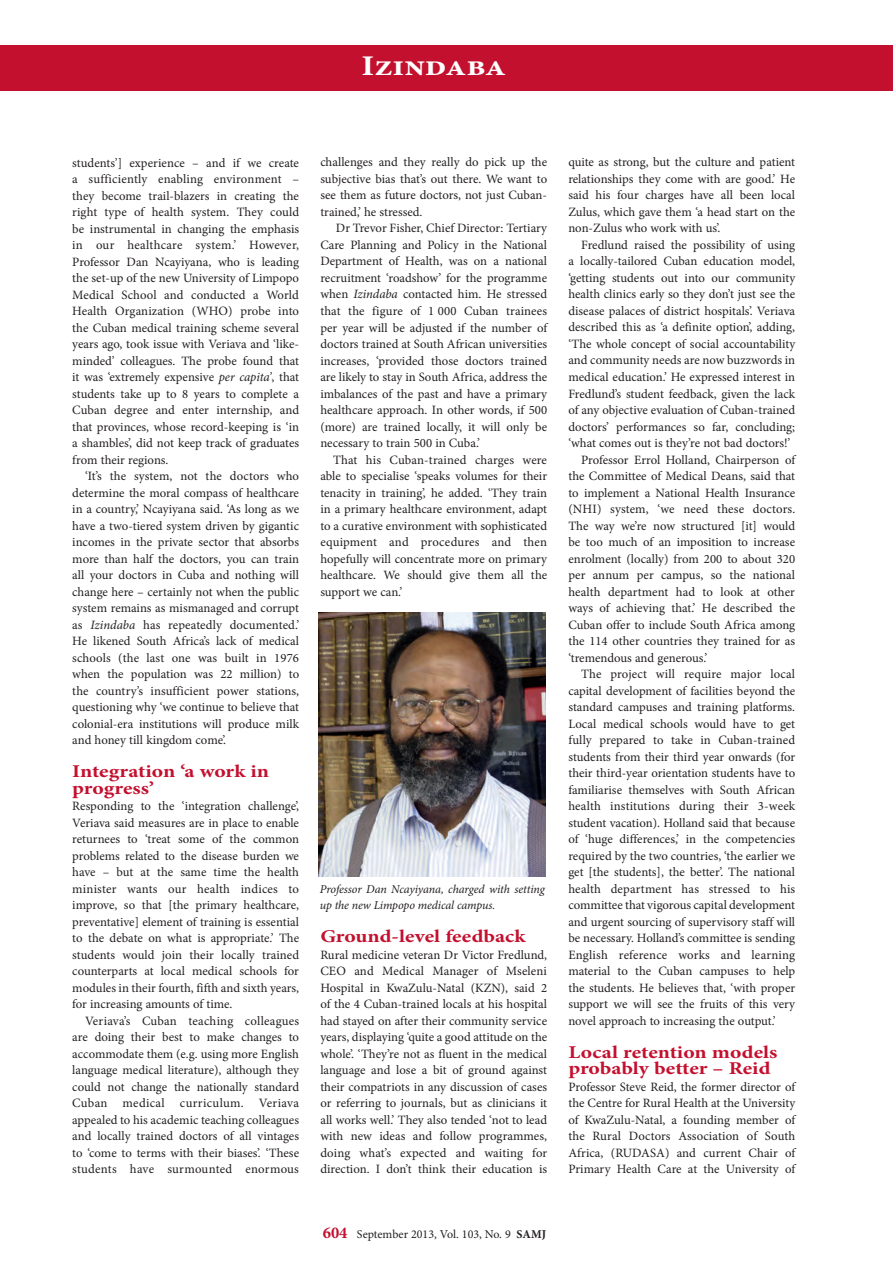
<style>
.page{position:relative;width:893px;height:1263px;background:#fff}
.page>*{position:absolute;margin:0;border:0;box-sizing:border-box;transform-origin:0 0}
.t1{font:700 28.5px "Minion Pro";color:#fff;scale:1.2 1}
.B_HEAD{font:700 18px/16.5px "Minion Pro";letter-spacing:-.005em;color:#c3102f;scale:1.2 1}
.BODY_TEXT_INDENT{font:12.75px/16.5px "Minion Pro";color:#231f20;text-align:justify}
.BODY_TEXT_1ST_PARAGR{font:12.75px/16.5px "Minion Pro";color:#231f20;text-align:justify}
.CAPTIONS{font:italic 12px/16.5px "Minion Pro";letter-spacing:-.01em;color:#231f20}
.t2{font:12px "Minion Pro";color:#231f20}
.s1{font-style:italic}
.s2{font-weight:700;font-size:16.5px;color:#c3102f}
.s3{font-weight:700}
</style>
<div class="page">
<div style="left:0;top:45px;width:893px;height:45px;background:#c3102f"></div>
<img style="left:319px;top:612px;width:227px;height:264px">
<p class="t1" style="left:361px;top:46px;width:122px">Izindaba</p>
<p class="BODY_TEXT_INDENT" style="left:72px;top:154px;width:228px">students’] experience – and if we create a sufficiently enabling environment – they become trail-blazers in creating the right type of health system. They could be instrumental in changing the emphasis in our healthcare system.’ However, Professor Dan Ncayiyana, who is leading the set-up of the new University of Limpopo Medical School and conducted a World Health Organization (WHO) probe into the Cuban medical training scheme several years ago, took issue with Veriava and ‘like&shy;minded’ colleagues. The probe found that it was ‘extremely expensive <span class="s1">per capita’</span>, that students take up to 8 years to complete a Cuban degree and enter internship, and that provinces, whose record-keeping is ‘in a shambles’, did not keep track of graduates from their regions.</p>
<p class="BODY_TEXT_INDENT" style="left:72px;top:468px;width:228px;text-indent:13px">‘It’s the system, not the doctors who determine the moral compass of healthcare in a country,’ Ncayiyana said. ‘As long as we have a two-tiered system driven by gigantic incomes in the private sector that absorbs more than half the doctors, you can train all your doctors in Cuba and nothing will change here – certainly not when the public system remains as mismanaged and corrupt as <span class="s1">Izindaba</span> has repeatedly documented.’ He likened South Africa’s lack of medical schools (the last one was built in 1976 when the population was 22 million) to the country’s insufficient power stations, questioning why ‘we continue to believe that colonial-era institutions will produce milk and honey till kingdom come’.</p>
<h2 class="B_HEAD" style="left:72px;top:763px;width:166px">Integration ‘a work in progress’</h2>
<p class="BODY_TEXT_1ST_PARAGR" style="left:72px;top:798px;width:228px">Responding to the ‘integration challenge’, Veriava said measures are in place to enable returnees to ‘treat some of the common problems related to the disease burden we have – but at the same time the health minister wants our health indices to improve, so that [the primary healthcare, preventative] element of training is essential to the debate on what is appropriate.’ The students would join their locally trained counterparts at local medical schools for modules in their fourth, fifth and sixth years, for increasing amounts of time.</p>
<p class="BODY_TEXT_INDENT" style="left:72px;top:1012px;width:228px;text-indent:13px">Veriava’s Cuban teaching colleagues are doing their best to make changes to accommodate them (e.g. using more English language medical literature), although they could not change the nationally standard Cuban medical curriculum. Veriava appealed to his academic teaching colleagues and locally trained doctors of all vintages to ‘come to terms with their biases’. ‘These students have surmounted enormous</p>
<p class="BODY_TEXT_INDENT" style="left:320px;top:154px;width:228px">challenges and they really do pick up the subjective bias that’s out there. We want to see them as future doctors, not just Cuban&shy;trained,’ he stressed.</p>
<p class="BODY_TEXT_INDENT" style="left:320px;top:220px;width:228px;text-indent:16px">Dr Trevor Fisher, Chief Director: Tertiary Care Planning and Policy in the National Department of Health, was on a national recruitment ‘roadshow’ for the programme when <span class="s1">Izindaba</span> contacted him. He stressed that the figure of 1 000 Cuban trainees per year will be adjusted if the number of doctors trained at South African universities increases, ‘provided those doctors trained are likely to stay in South Africa, address the imbalances of the past and have a primary healthcare approach. In other words, if 500 (more) are trained locally, it will only be necessary to train 500 in Cuba.’</p>
<p class="BODY_TEXT_INDENT" style="left:320px;top:451px;width:228px;text-indent:13px">That his Cuban-trained charges were able to specialise ‘speaks volumes for their tenacity in training’, he added. ‘They train in a primary healthcare environment, adapt to a curative environment with sophisticated equipment and procedures and then hopefully will concentrate more on primary healthcare. We should give them all the support we can.’</p>
<p class="CAPTIONS" style="left:320px;top:880px;width:226px">Professor Dan Ncayiyana, charged with setting up the new Limpopo medical campus.</p>
<h2 class="B_HEAD" style="left:320px;top:928px;width:172px">Ground-level feedback</h2>
<p class="BODY_TEXT_1ST_PARAGR" style="left:320px;top:946px;width:228px">Rural medicine veteran Dr Victor Fredlund, CEO and Medical Manager of Mseleni Hospital in KwaZulu-Natal (KZN), said 2 of the 4 Cuban-trained locals at his hospital had stayed on after their community service years, displaying ‘quite a good attitude on the whole’. ‘They’re not as fluent in the medical language and lose a bit of ground against their compatriots in any discussion of cases or referring to journals, but as clinicians it all works well.’ They also tended ‘not to lead with new ideas and follow programmes, doing what’s expected and waiting for direction. I don’t think their education is</p>
<p class="BODY_TEXT_1ST_PARAGR" style="left:568px;top:154px;width:228px">quite as strong, but the culture and patient relationships they come with are good.’ He said his four charges have all been local Zulus, which gave them ‘a head start on the non-Zulus who work with us’.</p>
<p class="BODY_TEXT_INDENT" style="left:568px;top:237px;width:228px;text-indent:13px">Fredlund raised the possibility of using a locally-tailored Cuban education model, ‘getting students out into our community health clinics early so they don’t just see the disease palaces of district hospitals’. Veriava described this as ‘a definite option’, adding, ‘The whole concept of social accountability and community needs are now buzzwords in medical education.’ He expressed interest in Fredlund’s student feedback, given the lack of any objective evaluation of Cuban-trained doctors’ performances so far, concluding; ‘what comes out is they’re not bad doctors!’</p>
<p class="BODY_TEXT_INDENT" style="left:568px;top:451px;width:228px;text-indent:13px">Professor Errol Holland, Chairperson of the Committee of Medical Deans, said that to implement a National Health Insurance (NHI) system, ‘we need these doctors.<br>The way we’re now structured [it] would be too much of an imposition to increase enrolment (locally) from 200 to about 320 per annum per campus, so the national health department had to look at other ways of achieving that.’ He described the Cuban offer to include South Africa among the 114 other countries they trained for as ‘tremendous and generous.’</p>
<p class="BODY_TEXT_INDENT" style="left:568px;top:666px;width:228px;text-indent:13px">The project will require major local capital development of facilities beyond the standard campuses and training platforms.<br>Local medical schools would have to get fully prepared to take in Cuban-trained students from their third year onwards (for their third-year orientation students have to familiarise themselves with South African health institutions during their 3-week student vacation). Holland said that because of ‘huge differences,’ in the competencies required by the two countries, ‘the earlier we get [the students], the better’. The national health department has stressed to his committee that vigorous capital development and urgent sourcing of supervisory staff will be necessary. Holland’s committee is sending English reference works and learning material to the Cuban campuses to help the students. He believes that, ‘with proper support we will see the fruits of this very novel approach to increasing the output.’</p>
<h2 class="B_HEAD" style="left:568px;top:1043px;width:176px">Local retention models probably better – Reid</h2>
<p class="BODY_TEXT_1ST_PARAGR" style="left:568px;top:1078px;width:228px">Professor Steve Reid, the former director of the Centre for Rural Health at the University of KwaZulu-Natal, a founding member of the Rural Doctors Association of South Africa, (RUDASA) and current Chair of Primary Health Care at the University of</p>
<p class="t2" style="left:323px;top:1226px;width:225px"><span class="s2">604</span> September 2013, Vol. 103, No. 9 <span class="s3">SAMJ</span></p>
</div>
